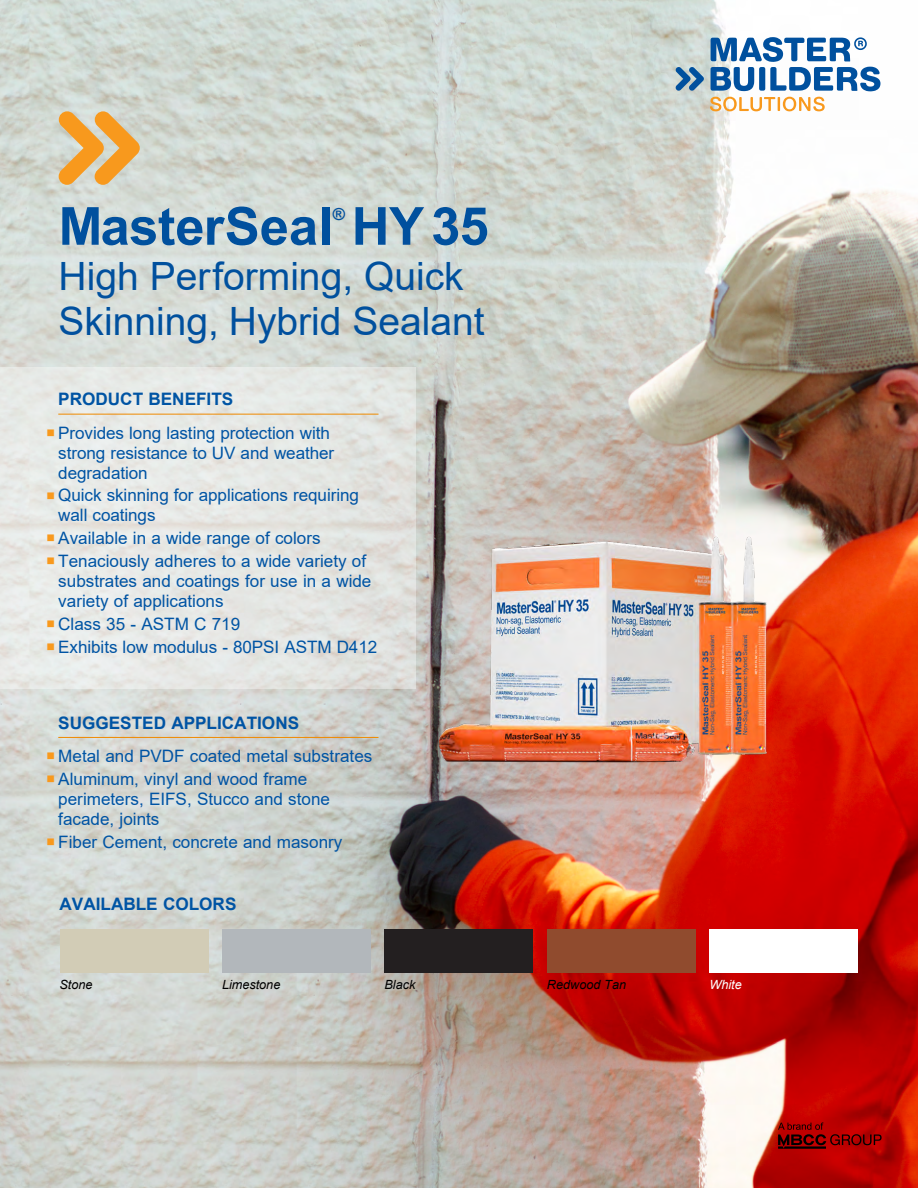
<style>
.page{position:relative;width:918px;height:1188px;background:#fff}
.page>*{position:absolute;margin:0;border:0;box-sizing:border-box;transform-origin:0 0}
.t1{font:700 52.5px "Arial";letter-spacing:-.01em;color:#00509e}
.t2{font:39px/45px "Arial";color:#00509e}
.t3{font:17.1px/20px "Arial";color:#0054a4}
.t4{font:700 17.1px "Arial";color:#0054a4}
.t5{font:700 16.65px "Arial";color:#00509e}
.t6{font:italic 12.6px "Arial";color:#000}
.t7{font:italic 12.6px "Arial";color:#fff}
.s1{color:#f8991d}
</style>
<div class="page">
<img style="left:0;top:0;width:918px;height:1188px">
<div style="left:0;top:367px;width:416px;height:321px;background:#e7e8e5"></div>
<hr style="left:58px;top:737px;width:321px;height:1px;background:#ef8a00">
<hr style="left:58px;top:414px;width:321px;height:1px;background:#ef8a00">
<svg style="left:59px;top:111px;width:81px;height:74px;background:#e5b774"></svg>
<svg style="left:778px;top:1123px;width:104px;height:26px;background:#8f0000"></svg>
<svg style="left:710px;top:97px;width:115px;height:14px"></svg>
<svg style="left:676px;top:67px;width:28px;height:24px"></svg>
<svg style="left:711px;top:37px;width:169px;height:54px"></svg>
<img style="left:371px;top:447px;width:419px;height:421px">
<div style="left:60px;top:930px;width:149px;height:43px;background:#d2ccb6"></div>
<div style="left:385px;top:930px;width:148px;height:43px;background:#231f20"></div>
<div style="left:222px;top:930px;width:149px;height:43px;background:#b2b7bb"></div>
<div style="left:547px;top:930px;width:149px;height:43px;background:#904b2e"></div>
<div style="left:709px;top:930px;width:149px;height:43px;background:#fff"></div>
<h1 class="t1" style="left:59px;top:189px;width:432px">MasterSeal HY 35</h1>
<p class="t5" style="left:333px;top:203px;width:14px">®</p>
<h2 class="t2" style="left:59px;top:253px;width:428px">High Performing, Quick<br>Skinning, Hybrid Sealant</h2>
<p class="t4" style="left:58px;top:387px;width:177px">PRODUCT BENEFITS</p>
<p class="t3" style="left:58px;top:423px;width:278px;text-indent:-12px"><span class="s1">■</span> Provides long lasting protection with strong resistance to UV and weather degradation</p>
<p class="t3" style="left:58px;top:485px;width:302px;text-indent:-12px"><span class="s1">■</span> Quick skinning for applications requiring wall coatings</p>
<p class="t3" style="left:47px;top:528px;width:276px"><span class="s1">■</span> Available in a wide range of colors</p>
<p class="t3" style="left:58px;top:551px;width:315px;text-indent:-12px"><span class="s1">■</span> Tenaciously adheres to a wide variety of substrates and coatings for use in a wide variety of applications</p>
<p class="t3" style="left:47px;top:614px;width:195px"><span class="s1">■</span> Class 35 - ASTM C 719</p>
<p class="t3" style="left:47px;top:637px;width:332px"><span class="s1">■</span> Exhibits low modulus - 80PSI ASTM D412</p>
<p class="t4" style="left:58px;top:710px;width:242px">SUGGESTED APPLICATIONS</p>
<p class="t3" style="left:47px;top:746px;width:327px"><span class="s1">■</span> Metal and PVDF coated metal substrates</p>
<p class="t3" style="left:58px;top:769px;width:273px;text-indent:-12px"><span class="s1">■</span> Aluminum, vinyl and wood frame perimeters, EIFS, Stucco and stone facade, joints</p>
<p class="t3" style="left:47px;top:832px;width:297px"><span class="s1">■</span> Fiber Cement, concrete and masonry</p>
<p class="t4" style="left:60px;top:892px;width:178px">AVAILABLE COLORS</p>
<p class="t6" style="left:60px;top:977px;width:35px">Stone</p>
<p class="t6" style="left:222px;top:977px;width:60px">Limestone</p>
<p class="t6" style="left:385px;top:977px;width:32px">Black</p>
<p class="t6" style="left:547px;top:977px;width:81px">Redwood Tan</p>
<p class="t7" style="left:709px;top:977px;width:34px">White</p>
</div>
